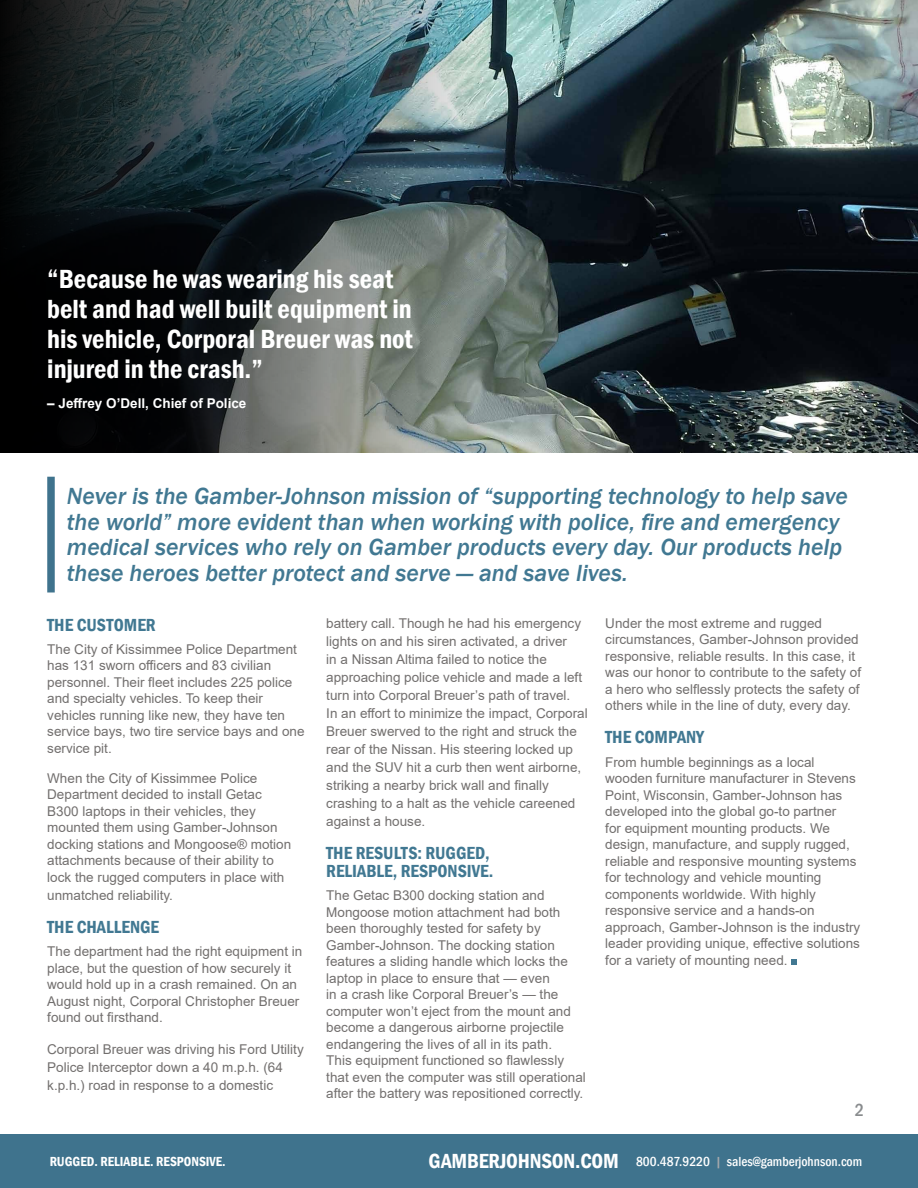
<style>
.page{position:relative;width:918px;height:1188px;background:#fff}
.page>*{position:absolute;margin:0;border:0;box-sizing:border-box;transform-origin:0 0}
.t1{font:600 condensed 27px/30px "Franklin Gothic";color:#fff}
.t2{font:italic 500 24px/25.5px "Franklin Gothic";color:#417892}
.t3{font:600 condensed 18px/18px "Franklin Gothic";color:#417892}
.t4{font:500 condensed 18px "Franklin Gothic";color:#898c8e}
.t5{font:13.5px/16.5px "Arial";color:#726f6e}
.t6{font:500 condensed 13.5px "Franklin Gothic";color:#fff}
.t7{font:700 13.5px "Arial";color:#fff}
.t8{font:600 condensed 13.5px "Franklin Gothic";color:#fff}
.s1{font-weight:600;font-size:21px}
.s2{color:#a7a9ac}
</style>
<div class="page">
<div style="left:0;top:1134px;width:918px;height:54px;background:#3f738d"></div>
<img style="left:509px;top:0;width:409px;height:453px">
<svg style="left:791px;top:959px;width:6px;height:6px"></svg>
<div style="left:47px;top:477px;width:8px;height:115px;background:#3f738d"></div>
<img style="left:0;top:0;width:509px;height:453px">
<h1 class="t1" style="left:47px;top:263px;width:367px">“Because he was wearing his seat belt and had well built equipment in his vehicle, Corporal Breuer was not injured in the crash.”</h1>
<p class="t7" style="left:47px;top:394px;width:201px">– Jeffrey O’Dell, Chief of Police</p>
<p class="t2" style="left:67px;top:484px;width:782px">Never is the Gamber-Johnson mission of “supporting technology to help save the world” more evident than when working with police, fire and emergency medical services who rely on Gamber products every day. Our products help these heroes better protect and serve — and save lives.</p>
<h3 class="t3" style="left:47px;top:615px;width:110px">THE CUSTOMER</h3>
<p class="t5" style="left:47px;top:641px;width:259px">The City of Kissimmee Police Department has 131 sworn officers and 83 civilian personnel. Their fleet includes 225 police and specialty vehicles. To keep their vehicles running like new, they have ten service bays, two tire service bays and one service pit.</p>
<p class="t5" style="left:47px;top:770px;width:246px">When the City of Kissimmee Police Department decided to install Getac B300 laptops in their vehicles, they mounted them using Gamber-Johnson docking stations and Mongoose® motion attachments because of their ability to lock the rugged computers in place with</p>
<p class="t5" style="left:47px;top:887px;width:127px">unmatched reliability.</p>
<h3 class="t3" style="left:47px;top:918px;width:113px">THE CHALLENGE</h3>
<p class="t5" style="left:47px;top:943px;width:257px">The department had the right equipment in place, but the question of how securely it would hold up in a crash remained. On an August night, Corporal Christopher Breuer found out firsthand.</p>
<p class="t5" style="left:47px;top:1040px;width:258px;line-height:18px">Corporal Breuer was driving his Ford Utility<br>Police Interceptor down a 40 m.p.h. (64 k.p.h.) road in response to a domestic</p>
<p class="t5" style="left:326px;top:614px;width:263px;line-height:18px">battery call. Though he had his emergency lights on and his siren activated, a driver<br>in a Nissan Altima failed to notice the approaching police vehicle and made a left turn into Corporal Breuer’s path of travel.<br>In an effort to minimize the impact, Corporal Breuer swerved to the right and struck the rear of the Nissan. His steering locked up and the SUV hit a curb then went airborne, striking a nearby brick wall and finally crashing to a halt as the vehicle careened against a house.</p>
<h3 class="t3" style="left:326px;top:844px;width:169px">THE RESULTS: RUGGED,<br>RELIABLE, RESPONSIVE.</h3>
<p class="t5" style="left:326px;top:887px;width:261px">The Getac B300 docking station and Mongoose motion attachment had both been thoroughly tested for safety by Gamber-Johnson. The docking station features a sliding handle which locks the laptop in place to ensure that — even<br>in a crash like Corporal Breuer’s — the computer won’t eject from the mount and become a dangerous airborne projectile endangering the lives of all in its path.<br>This equipment functioned so flawlessly that even the computer was still operational after the battery was repositioned correctly.</p>
<p class="t5" style="left:605px;top:615px;width:257px">Under the most extreme and rugged circumstances, Gamber-Johnson provided responsive, reliable results. In this case, it was our honor to contribute to the safety of a hero who selflessly protects the safety of others while in the line of duty, every day.</p>
<h3 class="t3" style="left:605px;top:728px;width:101px">THE COMPANY</h3>
<p class="t5" style="left:605px;top:754px;width:257px">From humble beginnings as a local wooden furniture manufacturer in Stevens Point, Wisconsin, Gamber-Johnson has developed into the global go-to partner<br>for equipment mounting products. We design, manufacture, and supply rugged, reliable and responsive mounting systems for technology and vehicle mounting components worldwide. With highly responsive service and a hands-on approach, Gamber-Johnson is the industry leader providing unique, effective solutions for a variety of mounting need.</p>
<h3 class="t4" style="left:855px;top:1099px;width:11px">2</h3>
<p class="t8" style="left:50px;top:1152px;width:178px">RUGGED. RELIABLE. RESPONSIVE.</p>
<p class="t6" style="left:429px;top:1152px;width:435px"><span class="s1">GAMBERJOHNSON.COM</span> 800.487.9220 <span class="s2">|</span> sales@gamberjohnson.com</p>
</div>
